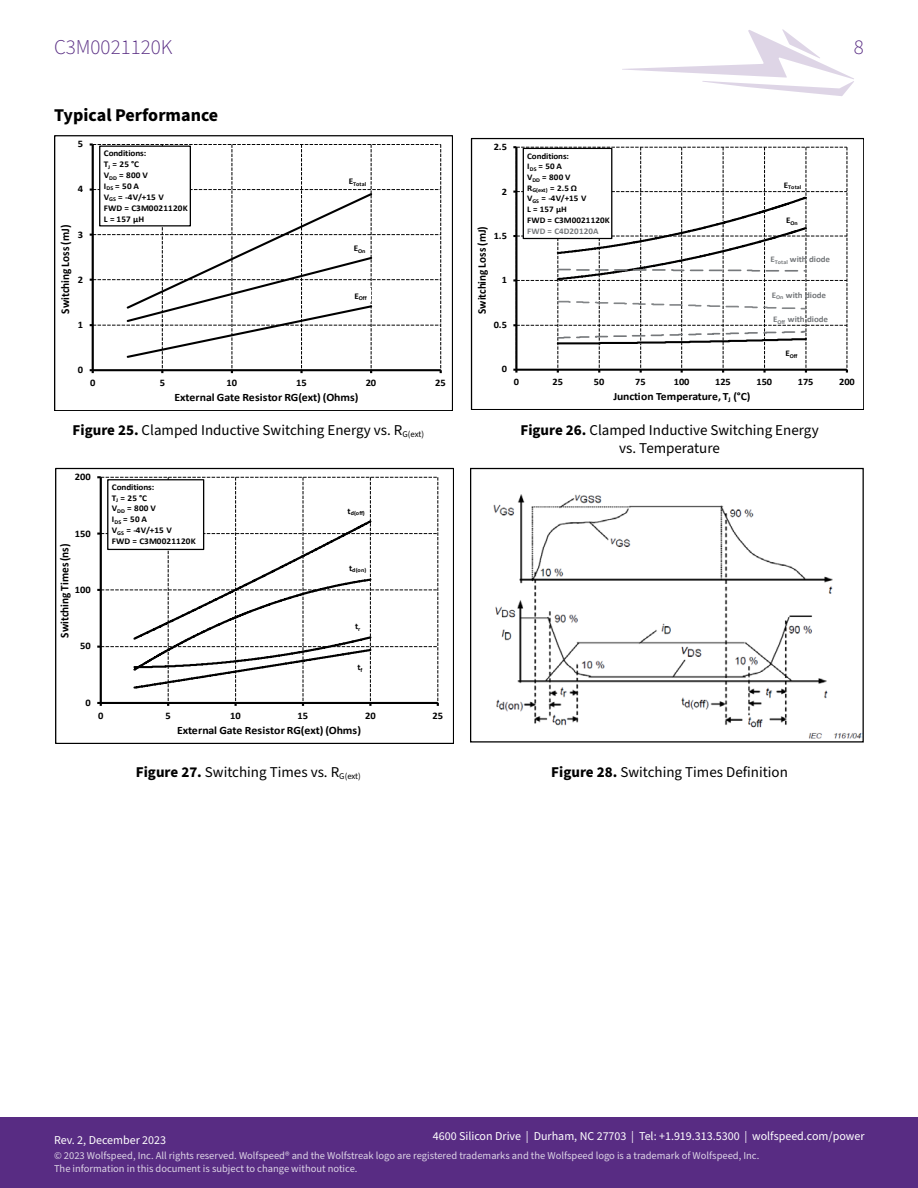
<style>
.page{position:relative;width:918px;height:1188px;background:#fff}
.page>*{position:absolute;margin:0;border:0;box-sizing:border-box;transform-origin:0 0}
.t1{font:300 21px "Source Sans Pro";color:#582c83}
.t2{font:700 18px "Source Sans Pro";color:#000}
.t3{font:15px/18px "Source Sans Pro";color:#000;text-align:center}
.t4{font:12px "Source Sans Pro";color:#fff}
.t5{font:700 11.85px "Calibri";letter-spacing:-.005em;color:#000;scale:.95 1}
.t6{font:700 11.7px "Calibri";color:#000;scale:.95 1}
.t7{font:700 11.25px "Calibri";letter-spacing:-.005em;color:#000;scale:1.05 1}
.t8{font:700 11.1px "Calibri";letter-spacing:-.015em;color:#000;scale:1.05 1}
.t9{font:10.5px/12.6px "Source Sans Pro";color:#fff}
.t10{font:700 10.05px "Calibri";letter-spacing:-.005em;color:#000;scale:1.05 1}
.t11{font:700 9.9px "Calibri";letter-spacing:-.005em;color:#000;scale:1.05 1}
.t12{font:700 8.7px/10.9px "Calibri";letter-spacing:.015em;color:#000;scale:1.05 1}
.t13{font:700 8.7px "Calibri";letter-spacing:-.01em;color:#75787b;scale:1.05 1}
.t14{font:700 8.7px "Calibri";letter-spacing:.015em;color:#75787b;scale:1.05 1}
.t15{font:700 5.85px "Calibri";letter-spacing:.005em;color:#000;scale:1.05 1}
.t16{font:700 5.7px "Calibri";letter-spacing:.005em;color:#000;scale:1.05 1}
.s1{font-weight:700}
</style>
<div class="page">
<svg style="left:622px;top:29px;width:232px;height:67px"></svg>
<div style="left:0;top:1118px;width:918px;height:70px;background:#582c83"></div>
<svg style="left:90px;top:143px;width:352px;height:230px"></svg>
<div style="left:54px;top:135px;width:399px;height:276px;border:1px solid #000"></div>
<div style="left:350px;top:288px;width:20px;height:14px;background:#fff"></div>
<div style="left:349px;top:241px;width:19px;height:13px;background:#fff"></div>
<div style="left:345px;top:174px;width:22px;height:13px;background:#fff"></div>
<div style="left:100px;top:146px;width:90px;height:80px;background:#fff"></div>
<div style="left:99px;top:146px;width:92px;height:80px;border:1px solid #000"></div>
<svg style="left:97px;top:476px;width:342px;height:230px"></svg>
<div style="left:55px;top:468px;width:399px;height:276px;border:1px solid #000"></div>
<div style="left:343px;top:503px;width:23px;height:13px;background:#fff"></div>
<div style="left:108px;top:480px;width:96px;height:69px;background:#fff"></div>
<div style="left:107px;top:479px;width:97px;height:71px;border:1px solid #000"></div>
<div style="left:351px;top:619px;width:12px;height:11px;background:#fff"></div>
<div style="left:353px;top:660px;width:16px;height:12px;background:#fff"></div>
<div style="left:345px;top:560px;width:23px;height:14px;background:#fff"></div>
<svg style="left:513px;top:146px;width:335px;height:227px"></svg>
<div style="left:471px;top:138px;width:393px;height:272px;border:1px solid #000"></div>
<div style="left:782px;top:346px;width:19px;height:13px;background:#fff"></div>
<div style="left:782px;top:213px;width:18px;height:14px;background:#fff"></div>
<div style="left:780px;top:177px;width:22px;height:13px;background:#fff"></div>
<div style="left:523px;top:148px;width:89px;height:90px;background:#fff"></div>
<div style="left:523px;top:148px;width:89px;height:91px;border:1px solid #000"></div>
<svg style="left:470px;top:467px;width:394px;height:276px"></svg>
<h1 class="t1" style="left:54px;top:33px;width:120px">C3M0021120K</h1>
<h1 class="t1" style="left:854px;top:33px;width:12px">8</h1>
<h2 class="t2" style="left:54px;top:103px;width:166px">Typical Performance</h2>
<p class="t10" style="left:78px;top:137px;width:7px">5</p>
<p class="t10" style="left:78px;top:182px;width:7px">4</p>
<h3 class="t5" style="left:57px;top:314px;width:95px;rotate:-90deg">Switching Loss (mJ)</h3>
<p class="t10" style="left:78px;top:227px;width:7px">3</p>
<p class="t10" style="left:78px;top:272px;width:7px">2</p>
<p class="t10" style="left:78px;top:317px;width:7px">1</p>
<p class="t12" style="left:104px;top:148px;width:81px">Conditions:<br>T<sub>J</sub> = 25 °C<br>V<sub>DD</sub> = 800 V<br>I<sub>DS</sub> = 50 A<br>V<sub>GS</sub> = -4V/+15 V<br>FWD = C3M0021120K<br>L = 157 μH</p>
<p class="t15" style="left:349px;top:180px;width:18px"><sup>E</sup>Total</p>
<p class="t15" style="left:354px;top:247px;width:13px"><sup>E</sup>On</p>
<p class="t15" style="left:355px;top:294px;width:13px"><sup>E</sup>Off</p>
<p class="t11" style="left:494px;top:140px;width:14px">2.5</p>
<p class="t11" style="left:502px;top:184px;width:7px">2</p>
<h3 class="t6" style="left:474px;top:314px;width:94px;rotate:-90deg">Switching Loss (mJ)</h3>
<p class="t11" style="left:494px;top:229px;width:14px">1.5</p>
<p class="t11" style="left:502px;top:273px;width:7px">1</p>
<p class="t11" style="left:494px;top:318px;width:14px">0.5</p>
<p class="t12" style="left:527px;top:150px;width:80px">Conditions:<br>I<sub>DS</sub> = 50 A<br>V<sub>DD</sub> = 800 V<br>R<sub>G(ext)</sub> = 2.5 Ω<br>V<sub>GS</sub> = -4V/+15 V<br>L = 157 μH<br>FWD = C3M0021120K</p>
<p class="t14" style="left:527px;top:225px;width:70px">FWD = C4D20120A</p>
<p class="t16" style="left:784px;top:183px;width:18px"><sup>E</sup>Total</p>
<p class="t16" style="left:786px;top:219px;width:12px"><sup>E</sup>On</p>
<p class="t13" style="left:770px;top:253px;width:58px">E<sub>Total</sub> with diode</p>
<p class="t13" style="left:772px;top:289px;width:53px">E<sub>On</sub> with diode</p>
<p class="t13" style="left:773px;top:313px;width:54px">E<sub>Off</sub> with diode</p>
<p class="t16" style="left:786px;top:352px;width:13px"><sup>E</sup>Off</p>
<p class="t10" style="left:78px;top:363px;width:7px">0</p>
<p class="t11" style="left:502px;top:362px;width:7px">0</p>
<p class="t10" style="left:90px;top:376px;width:7px">0</p>
<p class="t10" style="left:160px;top:376px;width:7px">5</p>
<p class="t10" style="left:227px;top:376px;width:12px">10</p>
<p class="t10" style="left:296px;top:376px;width:12px">15</p>
<p class="t10" style="left:366px;top:376px;width:12px">20</p>
<p class="t10" style="left:435px;top:376px;width:12px">25</p>
<p class="t11" style="left:514px;top:375px;width:7px">0</p>
<p class="t11" style="left:553px;top:375px;width:11px">25</p>
<p class="t11" style="left:594px;top:375px;width:11px">50</p>
<p class="t11" style="left:635px;top:375px;width:11px">75</p>
<p class="t11" style="left:674px;top:375px;width:16px">100</p>
<p class="t11" style="left:715px;top:375px;width:16px">125</p>
<p class="t11" style="left:757px;top:375px;width:16px">150</p>
<p class="t11" style="left:798px;top:375px;width:16px">175</p>
<p class="t11" style="left:839px;top:375px;width:16px">200</p>
<p class="t7" style="left:175px;top:389px;width:177px">External Gate Resistor RG(ext) (Ohms)</p>
<p class="t8" style="left:613px;top:388px;width:132px">Junction Temperature, T<sub>J</sub> (°C)</p>
<h3 class="t3" style="left:73px;top:421px;width:353px"><span class="s1">Figure 25.</span> Clamped Inductive Switching Energy vs. R<sub>G(ext)</sub></h3>
<h3 class="t3" style="left:520px;top:421px;width:300px"><span class="s1">Figure 26.</span> Clamped Inductive Switching Energy vs. Temperature</h3>
<p class="t10" style="left:75px;top:470px;width:17px">200</p>
<p class="t10" style="left:75px;top:526px;width:17px">150</p>
<h3 class="t5" style="left:56px;top:638px;width:101px;rotate:-90deg">Switching Times (ns)</h3>
<p class="t10" style="left:75px;top:583px;width:17px">100</p>
<p class="t10" style="left:80px;top:639px;width:12px">50</p>
<p class="t10" style="left:86px;top:695px;width:7px">0</p>
<p class="t12" style="left:112px;top:481px;width:81px">Conditions:<br>T<sub>J</sub> = 25 °C<br>V<sub>DD</sub> = 800 V<br>I<sub>DS</sub> = 50 A<br>V<sub>GS</sub> = -4V/+15 V<br>FWD = C3M0021120K</p>
<p class="t15" style="left:348px;top:509px;width:18px"><sup>t</sup>d(off)</p>
<p class="t15" style="left:349px;top:566px;width:18px"><sup>t</sup>d(on)</p>
<p class="t12" style="left:355px;top:621px;width:6px">t<sub>r</sub></p>
<p class="t12" style="left:357px;top:662px;width:6px">t<sub>f</sub></p>
<p class="t10" style="left:98px;top:708px;width:7px">0</p>
<p class="t10" style="left:165px;top:708px;width:7px">5</p>
<p class="t10" style="left:230px;top:708px;width:12px">10</p>
<p class="t10" style="left:298px;top:708px;width:12px">15</p>
<p class="t10" style="left:365px;top:708px;width:12px">20</p>
<p class="t10" style="left:433px;top:708px;width:12px">25</p>
<p class="t7" style="left:177px;top:722px;width:177px">External Gate Resistor RG(ext) (Ohms)</p>
<h3 class="t3" style="left:136px;top:764px;width:227px"><span class="s1">Figure 27.</span> Switching Times vs. R<sub>G(ext)</sub></h3>
<h3 class="t3" style="left:551px;top:764px;width:238px"><span class="s1">Figure 28.</span> Switching Times Definition</h3>
<h3 class="t4" style="left:54px;top:1132px;width:114px">Rev. 2, December 2023</h3>
<h3 class="t4" style="left:433px;top:1128px;width:433px">4600 Silicon Drive | Durham, NC 27703 | Tel: +1.919.313.5300 | wolfspeed.com/power</h3>
<p class="t9" style="left:54px;top:1150px;width:707px">© 2023 Wolfspeed, Inc. All rights reserved. Wolfspeed® and the Wolfstreak logo are registered trademarks and the Wolfspeed logo is a trademark of Wolfspeed, Inc.<br>The information in this document is subject to change without notice.</p>
</div>
